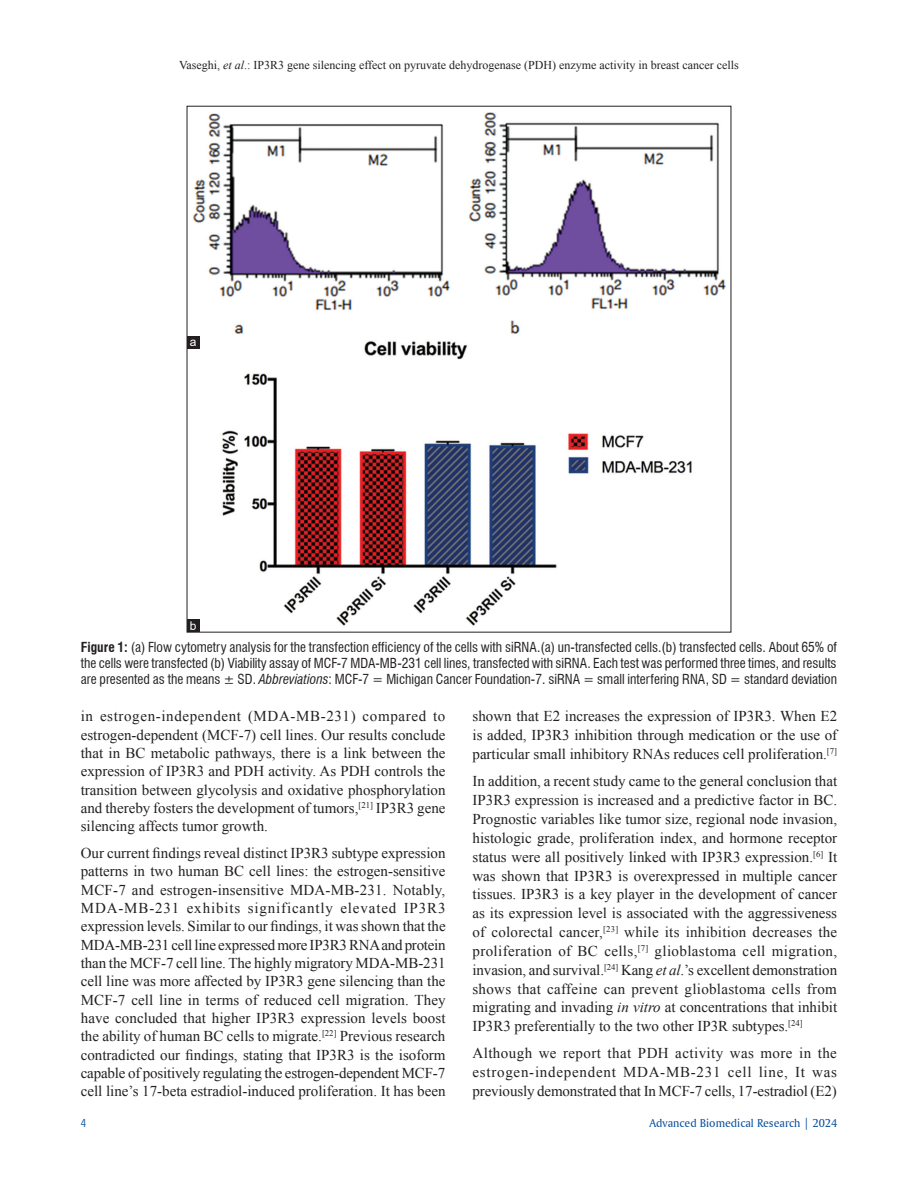
<style>
.page{position:relative;width:918px;height:1188px;background:#fff}
.page>*{position:absolute;margin:0;border:0;box-sizing:border-box;transform-origin:0 0}
.TX{font:15px/18.3px "Times New Roman";color:#231f20;text-align:justify}
.FGC{font:condensed 13.5px/16.2px "Swiss 721 BT";color:#231f20;text-align:justify}
.t1{font:12px "Times New Roman";color:#231f20}
.t2{font:12px "Amerigo BT Roman A";color:#08509d}
.LABEL{font:12px "Arial";color:#fff}
.t3{font:12px "Bell Centennial BT Address";color:#08509d}
.s1{font-style:italic}
.s2{font-weight:700}
</style>
<div class="page">
<img style="left:189px;top:112px;width:537px;height:514px">
<div style="left:187px;top:620px;width:13px;height:12px;background:#231f20"></div>
<div style="left:187px;top:336px;width:13px;height:13px;background:#231f20"></div>
<p class="t1" style="left:179px;top:57px;width:561px">Vaseghi, <span class="s1">et al</span>.: IP3R3 gene silencing effect on pyruvate dehydrogenase (PDH) enzyme activity in breast cancer cells</p>
<p class="LABEL" style="left:190px;top:333px;width:8px">a</p>
<p class="LABEL" style="left:190px;top:618px;width:8px">b</p>
<p class="FGC" style="left:81px;top:639px;width:758px"><span class="s2">Figure 1:</span> (a) Flow cytometry analysis for the transfection efficiency of the cells with siRNA.(a) un‑transfected cells.(b) transfected cells. About 65% of the cells were transfected (b) Viability assay of MCF‑7 MDA‑MB‑231 cell lines, transfected with siRNA. Each test was performed three times, and results are presented as the means ± SD. <span class="s1">Abbreviations</span>: MCF‑7 = Michigan Cancer Foundation‑7. siRNA = small interfering RNA, SD = standard deviation</p>
<p class="TX" style="left:81px;top:707px;width:366px">in estrogen‑independent (MDA‑MB‑231) compared to estrogen‑dependent (MCF‑7) cell lines. Our results conclude that in BC metabolic pathways, there is a link between the expression of IP3R3 and PDH activity. As PDH controls the transition between glycolysis and oxidative phosphorylation and thereby fosters the development of tumors,<sup>[21]</sup> IP3R3 gene silencing affects tumor growth.</p>
<p class="TX" style="left:81px;top:844px;width:366px">Our current findings reveal distinct IP3R3 subtype expression patterns in two human BC cell lines: the estrogen‑sensitive MCF‑7 and estrogen‑insensitive MDA‑MB‑231. Notably, MDA‑MB‑231 exhibits significantly elevated IP3R3 expression levels. Similar to our findings, it was shown that the MDA‑MB‑231 cell line expressed more IP3R3 RNA and protein than the MCF‑7 cell line. The highly migratory MDA‑MB‑231 cell line was more affected by IP3R3 gene silencing than the MCF‑7 cell line in terms of reduced cell migration. They have concluded that higher IP3R3 expression levels boost the ability of human BC cells to migrate.<sup>[22]</sup> Previous research contradicted our findings, stating that IP3R3 is the isoform capable of positively regulating the estrogen‑dependent MCF‑7 cell line’s 17‑beta estradiol‑induced proliferation. It has been</p>
<p class="TX" style="left:472px;top:707px;width:366px;line-height:18.9px">shown that E2 increases the expression of IP3R3. When E2 is added, IP3R3 inhibition through medication or the use of particular small inhibitory RNAs reduces cell proliferation.<sup>[7]</sup></p>
<p class="TX" style="left:472px;top:772px;width:366px;line-height:18.9px">In addition, a recent study came to the general conclusion that IP3R3 expression is increased and a predictive factor in BC.<br>Prognostic variables like tumor size, regional node invasion, histologic grade, proliferation index, and hormone receptor status were all positively linked with IP3R3 expression.<sup>[6]</sup> It was shown that IP3R3 is overexpressed in multiple cancer tissues. IP3R3 is a key player in the development of cancer as its expression level is associated with the aggressiveness of colorectal cancer,<sup>[23]</sup> while its inhibition decreases the proliferation of BC cells,<sup>[7]</sup> glioblastoma cell migration, invasion, and survival.<sup>[24]</sup> Kang <span class="s1">et al</span>.’s excellent demonstration shows that caffeine can prevent glioblastoma cells from migrating and invading <span class="s1">in vitro</span> at concentrations that inhibit IP3R3 preferentially to the two other IP3R subtypes.<sup>[24]</sup></p>
<p class="TX" style="left:472px;top:1044px;width:366px;line-height:18.9px">Although we report that PDH activity was more in the estrogen‑independent MDA‑MB‑231 cell line, It was previously demonstrated that In MCF‑7 cells, 17‑estradiol (E2)</p>
<p class="t3" style="left:81px;top:1116px;width:7px">4</p>
<p class="t2" style="left:649px;top:1116px;width:189px">Advanced Biomedical Research | 2024</p>
</div>
